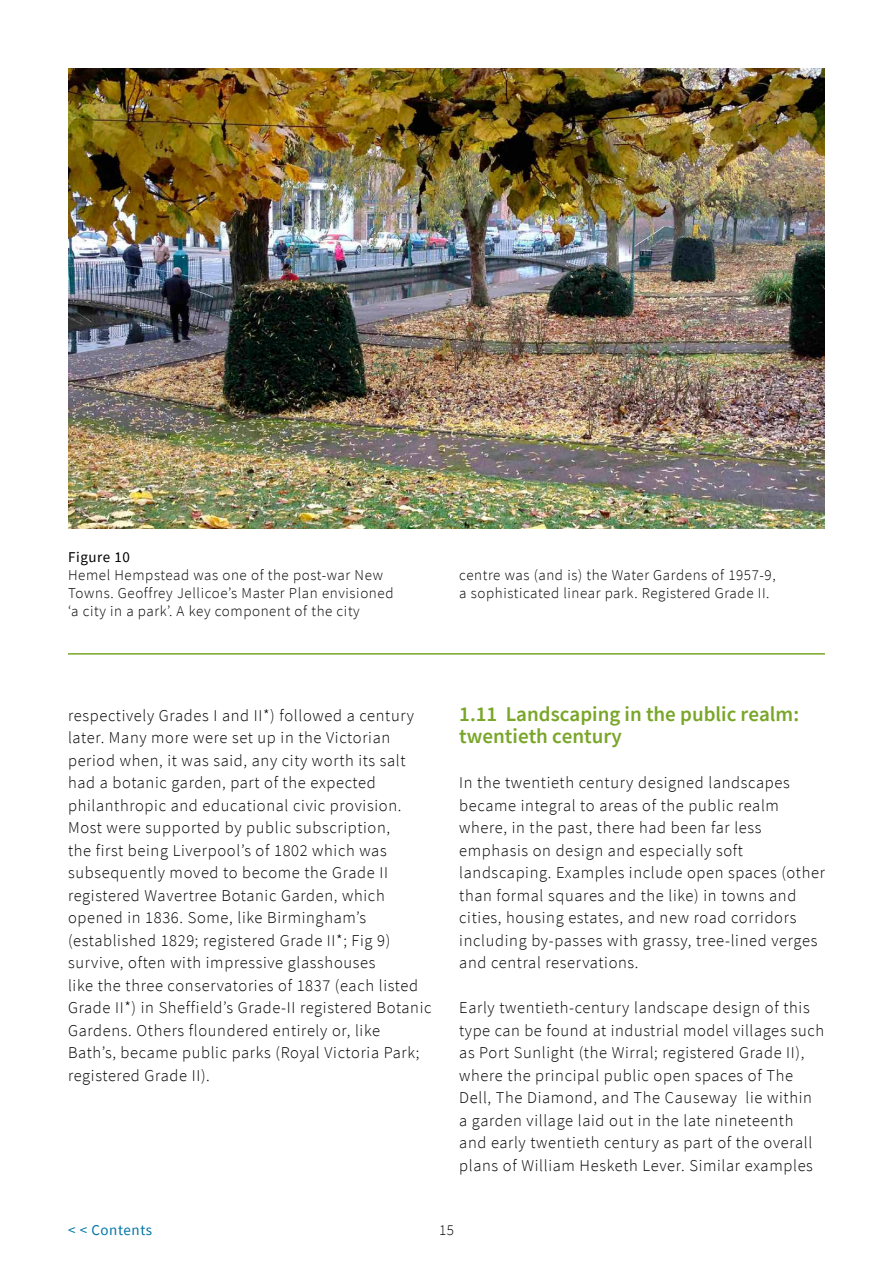
<style>
.page{position:relative;width:893px;height:1263px;background:#fff}
.page>*{position:absolute;margin:0;border:0;box-sizing:border-box;transform-origin:0 0}
.Heading_1{font:600 21px/22.5px "Source Sans Pro";color:#79a629}
.Body_text{font:300 16.5px/22.5px "Source Sans Pro";letter-spacing:.04em;color:#000}
.IMAGE_text{font:300 15px/18px "Source Sans Pro";letter-spacing:.04em;color:#000}
.t1{font:15px "Source Sans Pro";letter-spacing:.04em;color:#0075a7}
.IMAGE_heading{font:15px "Source Sans Pro";letter-spacing:.04em;color:#000}
</style>
<div class="page">
<hr style="left:68px;top:653px;width:757px;height:2px;background:#79a629">
<img style="left:68px;top:68px;width:757px;height:461px">
<p class="IMAGE_heading" style="left:68px;top:548px;width:64px">Figure 10</p>
<p class="IMAGE_text" style="left:68px;top:566px;width:327px">Hemel Hempstead was one of the post-war New<br>Towns. Geoffrey Jellicoe’s Master Plan envisioned ‘a city in a park’. A key component of the city</p>
<p class="IMAGE_text" style="left:459px;top:566px;width:318px">centre was (and is) the Water Gardens of 1957-9, a sophisticated linear park. Registered Grade II.</p>
<p class="Body_text" style="left:68px;top:704px;width:365px">respectively Grades I and II*) followed a century later. Many more were set up in the Victorian period when, it was said, any city worth its salt had a botanic garden, part of the expected philanthropic and educational civic provision.<br>Most were supported by public subscription,<br>the first being Liverpool’s of 1802 which was subsequently moved to become the Grade II registered Wavertree Botanic Garden, which opened in 1836. Some, like Birmingham’s (established 1829; registered Grade II*; Fig 9) survive, often with impressive glasshouses<br>like the three conservatories of 1837 (each listed Grade II*) in Sheffield’s Grade-II registered Botanic Gardens. Others floundered entirely or, like Bath’s, became public parks (Royal Victoria Park; registered Grade II).</p>
<p class="Heading_1" style="left:459px;top:702px;width:341px">1.11 Landscaping in the public realm: twentieth century</p>
<p class="Body_text" style="left:459px;top:771px;width:367px">In the twentieth century designed landscapes became integral to areas of the public realm where, in the past, there had been far less emphasis on design and especially soft landscaping. Examples include open spaces (other than formal squares and the like) in towns and cities, housing estates, and new road corridors including by-passes with grassy, tree-lined verges and central reservations.</p>
<p class="Body_text" style="left:459px;top:996px;width:366px">Early twentieth-century landscape design of this type can be found at industrial model villages such as Port Sunlight (the Wirral; registered Grade II), where the principal public open spaces of The Dell, The Diamond, and The Causeway lie within<br>a garden village laid out in the late nineteenth and early twentieth century as part of the overall plans of William Hesketh Lever. Similar examples</p>
<p class="t1" style="left:68px;top:1220px;width:86px">&lt; &lt; Contents</p>
<p class="IMAGE_text" style="left:439px;top:1220px;width:16px">15</p>
</div>
